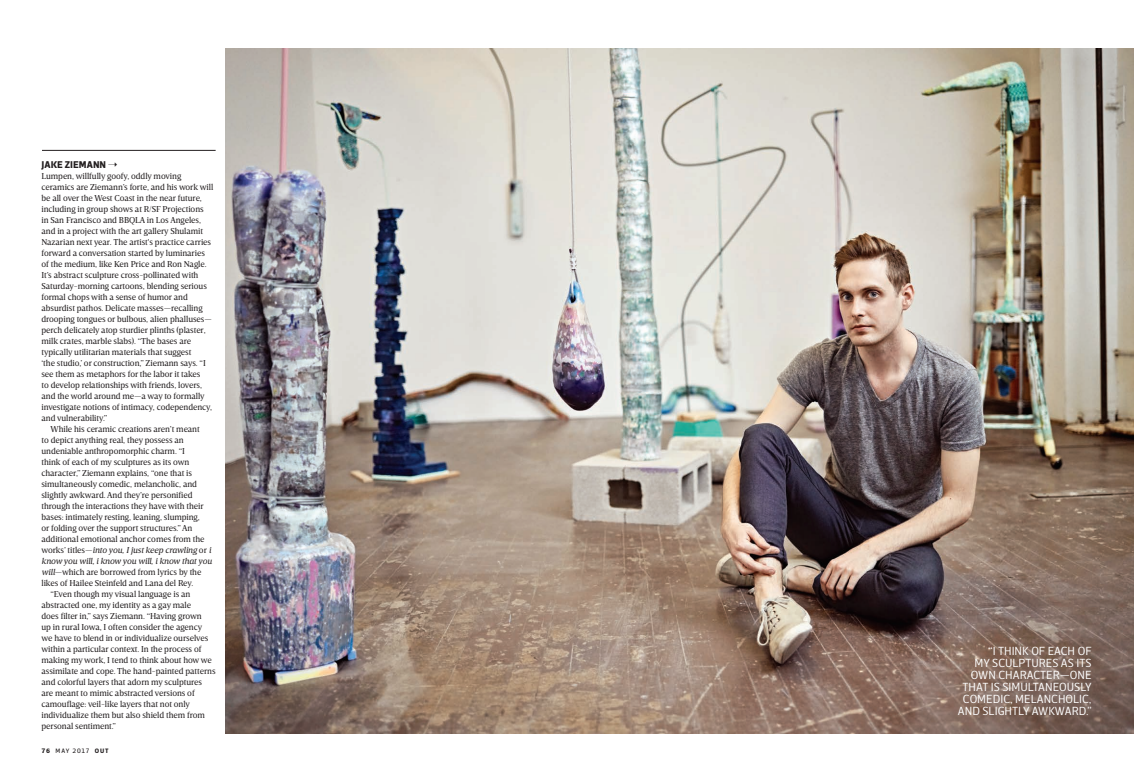
<style>
.page{position:relative;width:1134px;height:783px;background:#fff}
.page>*{position:absolute;margin:0;border:0;box-sizing:border-box;transform-origin:0 0}
.Rongel_Body_Front{font:300 12px/12px "Breve Sans Text";color:#fff;text-align:right}
.Rongel_Body_Front-2{font:700 10px "Breve Sans Text";color:#231f20}
.Rongel_Body_Front-3{font:8.8px/11px "Breve Text";letter-spacing:-.01em;color:#231f20}
.t1{font:6.5px "Breve Sans Text";letter-spacing:.11em;color:#231f20}
.s1{font-style:italic}
.s2{font-weight:700}
</style>
<div class="page">
<img style="left:225px;top:48px;width:909px;height:686px">
<hr style="left:42px;top:150px;width:174px;height:1px;background:#231f20">
<p class="Rongel_Body_Front-2" style="left:42px;top:159px;width:77px">JAKE ZIEMANN ➝</p>
<p class="Rongel_Body_Front-3" style="left:42px;top:171px;width:173px">Lumpen, willfully goofy, oddly moving ceramics are Ziemann’s forte, and his work will be all over the West Coast in the near future, including in group shows at R/SF Projections<br>in San Francisco and BBQLA in Los Angeles, and in a project with the art gallery Shulamit Nazarian next year. The artist's practice carries forward a conversation started by luminaries of the medium, like Ken Price and Ron Nagle.<br>It’s abstract sculpture cross-pollinated with Saturday-morning cartoons, blending serious formal chops with a sense of humor and absurdist pathos. Delicate masses—recalling drooping tongues or bulbous, alien phalluses— perch delicately atop sturdier plinths (plaster, milk crates, marble slabs). “The bases are typically utilitarian materials that suggest<br>‘the studio,’ or construction,” Ziemann says. “I see them as metaphors for the labor it takes<br>to develop relationships with friends, lovers, and the world around me—a way to formally investigate notions of intimacy, codependency, and vulnerability.”</p>
<p class="Rongel_Body_Front-3" style="left:42px;top:424px;width:172px;text-indent:9px">While his ceramic creations aren’t meant<br>to depict anything real, they possess an undeniable anthropomorphic charm. “I<br>think of each of my sculptures as its own character,” Ziemann explains, “one that is simultaneously comedic, melancholic, and slightly awkward. And they’re personified through the interactions they have with their bases: intimately resting, leaning, slumping,<br>or folding over the support structures.” An additional emotional anchor comes from the works’ titles—<span class="s1">into you, I just keep crawling</span> or <span class="s1">i know you will, i know you will, i know that you will</span>—which are borrowed from lyrics by the likes of Hailee Steinfeld and Lana del Rey.</p>
<p class="Rongel_Body_Front-3" style="left:42px;top:589px;width:176px;text-indent:9px">“Even though my visual language is an abstracted one, my identity as a gay male<br>does filter in,” says Ziemann. “Having grown<br>up in rural Iowa, I often consider the agency<br>we have to blend in or individualize ourselves within a particular context. In the process of making my work, I tend to think about how we assimilate and cope. The hand-painted patterns and colorful layers that adorn my sculptures are meant to mimic abstracted versions of camouflage: veil-like layers that not only individualize them but also shield them from personal sentiment.”</p>
<p class="t1" style="left:42px;top:747px;width:69px"><span class="s2">76</span> MAY 2017 <span class="s2">OUT</span></p>
<p class="Rongel_Body_Front" style="left:958px;top:646px;width:136px">“I THINK OF EACH OF<br>MY SCULPTURES AS ITS<br>OWN CHARACTER—ONE<br>THAT IS SIMULTANEOUSLY<br>COMEDIC, MELANCHOLIC,<br>AND SLIGHTLY AWKWARD.”</p>
</div>
